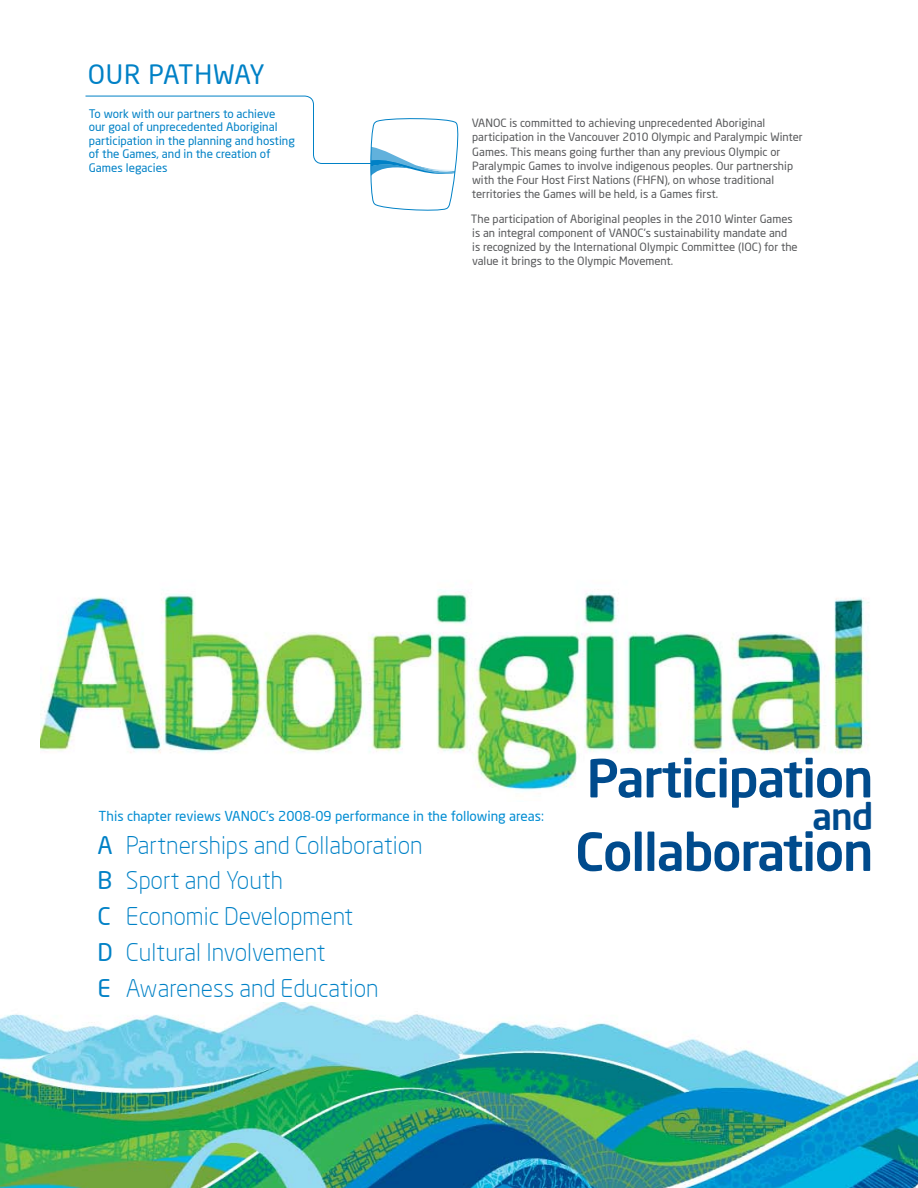
<style>
.page{position:relative;width:918px;height:1188px;background:#fff}
.page>*{position:absolute;margin:0;border:0;box-sizing:border-box;transform-origin:0 0}
.t1{font:500 51.75px "Neo Sans Two";letter-spacing:-.025em;color:#004b8d}
.t2{font:500 36.75px "Neo Sans Two";color:#004b8d}
.t3{font:26.25px "Neo Sans Two";color:#0081c6}
.t4{font:300 24px/35.8px "Neo Sans Two";color:#0081c6}
.t5{font:13.5px "Neo Sans Two";color:#008cd2}
.t6{font:11.7px/13.5px "Neo Sans Two";color:#0081c6}
.t7{font:11.25px/14.2px "Neo Sans Two";color:#58595b}
.s1{font-weight:400}
</style>
<div class="page">
<img style="left:0;top:1002px;width:918px;height:186px">
<svg style="left:85px;top:96px;width:374px;height:115px"></svg>
<img style="left:40px;top:589px;width:829px;height:203px">
<h3 class="t3" style="left:88px;top:58px;width:94px">Our Pathwa</h3>
<h3 class="t3" style="left:250px;top:58px;width:17px">y</h3>
<p class="t6" style="left:89px;top:107px;width:208px">To work with our partners to achieve our goal of unprecedented Aboriginal participation in the planning and hosting of the Games, and in the creation of Games legacies</p>
<p class="t7" style="left:472px;top:116px;width:333px">VANOC is committed to achieving unprecedented Aboriginal participation in the Vancouver 2010 Olympic and Paralympic Winter Games. This means going further than any previous Olympic or Paralympic Games to involve indigenous peoples. Our partnership with the Four Host First Nations (FHFN), on whose traditional territories the Games will be held, is a Games first.</p>
<p class="t7" style="left:471px;top:211px;width:328px">The participation of Aboriginal peoples in the 2010 Winter Games is an integral component of VANOC’s sustainability mandate and<br>is recognized by the International Olympic Committee (IOC) for the value it brings to the Olympic Movement.</p>
<p class="t5" style="left:99px;top:808px;width:447px">This chapter reviews VANOC’s 2008-09 performance in the following areas:</p>
<h3 class="t4" style="left:98px;top:827px;width:327px"><span class="s1">A</span> Partnerships and Collaboration<br><span class="s1">B</span> Sport and Youth<br><span class="s1">C</span> Economic Development<br><span class="s1">D</span> Cultural Involvement<br><span class="s1">E</span> Awareness and Education</h3>
<h1 class="t1" style="left:587px;top:746px;width:289px">Participation</h1>
<h2 class="t2" style="left:812px;top:793px;width:63px">and</h2>
<h1 class="t1" style="left:575px;top:819px;width:300px">Collaboration</h1>
</div>
